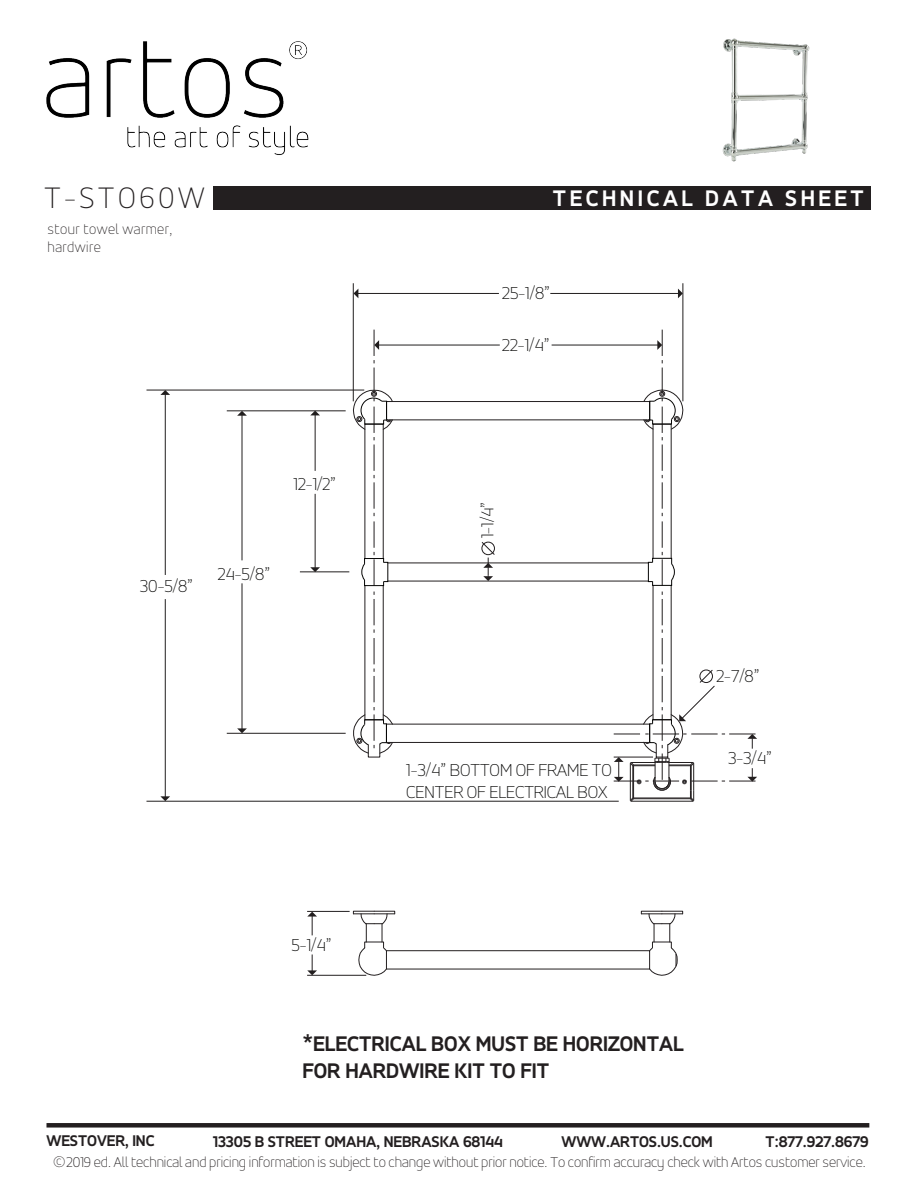
<style>
.page{position:relative;width:918px;height:1188px;background:#fff}
.page>*{position:absolute;margin:0;border:0;box-sizing:border-box;transform-origin:0 0}
.t1{font:100 31.5px "Accord Alternate";letter-spacing:.12em;color:#231f20}
.t2{font:700 24px "Accord Alternate";letter-spacing:.15em;color:#fff}
.t3{font:700 22.5px/27px "Accord Alternate";color:#231f20}
.t4{font:100 18.3px/22px "Accord Alternate";color:#050504}
.t5{font:700 16.5px "Accord Alternate";color:#231f20}
.t6{font:100 15px "Accord Alternate";color:#231f20}
.t7{font:100 15px "Accord Alternate";letter-spacing:.03em;color:#231f20}
</style>
<div class="page">
<div style="left:46px;top:1123px;width:823px;height:5px;background:#231f20"></div>
<div style="left:213px;top:186px;width:657px;height:24px;background:#231f20"></div>
<img style="left:46px;top:41px;width:263px;height:114px">
<hr style="left:227px;top:411px;width:119px;height:1px;background:#211e1e">
<hr style="left:146px;top:390px;width:218px;height:1px;background:#211e1e">
<hr style="left:315px;top:415px;width:1px;height:56px;background:#211e1e">
<svg style="left:310px;top:411px;width:10px;height:4px"></svg>
<hr style="left:300px;top:572px;width:49px;height:1px;background:#211e1e">
<hr style="left:315px;top:494px;width:1px;height:74px;background:#211e1e">
<svg style="left:310px;top:567px;width:10px;height:5px"></svg>
<hr style="left:683px;top:283px;width:1px;height:118px;background:#211e1e">
<hr style="left:353px;top:283px;width:1px;height:118px;background:#211e1e">
<hr style="left:550px;top:293px;width:129px;height:1px;background:#211e1e">
<svg style="left:678px;top:289px;width:5px;height:9px"></svg>
<hr style="left:358px;top:293px;width:141px;height:1px;background:#211e1e">
<svg style="left:354px;top:289px;width:4px;height:9px"></svg>
<hr style="left:146px;top:801px;width:473px;height:1px;background:#211e1e">
<hr style="left:165px;top:394px;width:1px;height:181px;background:#211e1e">
<svg style="left:160px;top:390px;width:10px;height:5px"></svg>
<hr style="left:165px;top:599px;width:1px;height:198px;background:#211e1e">
<svg style="left:160px;top:796px;width:10px;height:5px"></svg>
<svg style="left:307px;top:912px;width:10px;height:23px"></svg>
<svg style="left:307px;top:954px;width:10px;height:21px"></svg>
<hr style="left:552px;top:345px;width:106px;height:1px;background:#211e1e">
<hr style="left:378px;top:345px;width:122px;height:1px;background:#211e1e">
<hr style="left:227px;top:733px;width:119px;height:1px;background:#211e1e">
<hr style="left:242px;top:415px;width:1px;height:145px;background:#211e1e">
<svg style="left:237px;top:411px;width:10px;height:5px"></svg>
<hr style="left:242px;top:583px;width:1px;height:146px;background:#211e1e">
<svg style="left:237px;top:728px;width:10px;height:5px"></svg>
<svg style="left:481px;top:542px;width:14px;height:39px"></svg>
<hr style="left:307px;top:911px;width:43px;height:1px;background:#231f20">
<div style="left:386px;top:950px;width:264px;height:19px;border:1px solid #231f20"></div>
<svg style="left:353px;top:911px;width:42px;height:65px"></svg>
<svg style="left:641px;top:911px;width:42px;height:65px"></svg>
<div style="left:386px;top:401px;width:264px;height:19px;border:1px solid #231f20"></div>
<hr style="left:388px;top:581px;width:260px;height:1px;background:#231f20">
<hr style="left:388px;top:563px;width:260px;height:1px;background:#231f20">
<div style="left:386px;top:724px;width:264px;height:19px;border:1px solid #231f20"></div>
<hr style="left:307px;top:975px;width:59px;height:1px;background:#231f20">
<svg style="left:643px;top:330px;width:40px;height:256px"></svg>
<svg style="left:353px;top:330px;width:40px;height:256px"></svg>
<svg style="left:353px;top:592px;width:40px;height:166px"></svg>
<svg style="left:614px;top:592px;width:143px;height:210px"></svg>
<img style="left:722px;top:39px;width:88px;height:122px">
<p class="t1" style="left:45px;top:180px;width:162px">T-STO60W</p>
<p class="t2" style="left:553px;top:184px;width:312px">TECHNICAL DATA SHEET</p>
<p class="t7" style="left:48px;top:220px;width:126px">stour towel warmer,</p>
<p class="t7" style="left:48px;top:238px;width:55px">hardwire</p>
<p class="t4" style="left:502px;top:282px;width:49px">25-1/8”</p>
<p class="t4" style="left:294px;top:473px;width:44px">12-1/2”</p>
<p class="t4" style="left:140px;top:575px;width:55px">30-5/8”</p>
<p class="t4" style="left:218px;top:563px;width:54px">24-5/8”</p>
<p class="t4" style="left:502px;top:334px;width:49px">22-1/4”</p>
<p class="t4" style="left:476px;top:538px;width:38px;rotate:-90deg">1-1/4”</p>
<p class="t4" style="left:406px;top:759px;width:207px">1-3/4” BOTTOM OF FRAME TO<br>CENTER OF ELECTRICAL BOX</p>
<p class="t4" style="left:716px;top:665px;width:45px">2-7/8”</p>
<p class="t4" style="left:728px;top:747px;width:45px">3-3/4”</p>
<p class="t4" style="left:292px;top:934px;width:42px">5-1/4”</p>
<p class="t3" style="left:303px;top:1031px;width:383px">*ELECTRICAL BOX MUST BE HORIZONTAL<br>FOR HARDWIRE KIT TO FIT</p>
<p class="t5" style="left:46px;top:1131px;width:110px">WESTOVER, INC</p>
<p class="t5" style="left:213px;top:1132px;width:291px">13305 B STREET OMAHA, NEBRASKA 68144</p>
<p class="t5" style="left:561px;top:1132px;width:153px">WWW.ARTOS.US.COM</p>
<p class="t5" style="left:766px;top:1132px;width:105px">T:877.927.8679</p>
<p class="t6" style="left:53px;top:1153px;width:815px">©2019 ed. All technical and pricing information is subject to change without prior notice. To confirm accuracy check with Artos customer service.</p>
</div>
